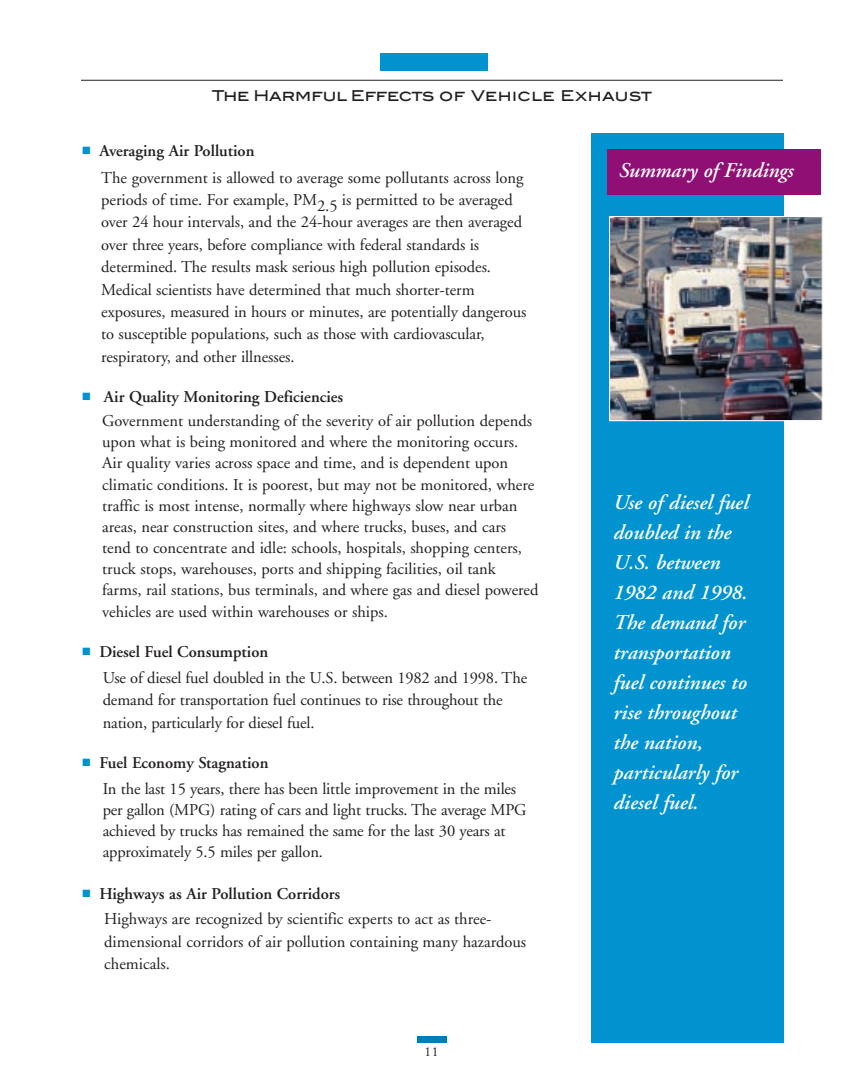
<style>
.page{position:relative;width:864px;height:1080px;background:#fff}
.page>*{position:absolute;margin:0;border:0;box-sizing:border-box;transform-origin:0 0}
.t1{font:italic 600 21px/30px "Adobe Garamond";color:#fff}
.t2{font:16.5px/21.1px "Adobe Garamond";letter-spacing:-.005em;color:#231f20}
.t3{font:500 15px "Blair Md ITCTT";letter-spacing:.01em;color:#231f20}
.t4{font:13.5px "Adobe Garamond";color:#231f20}
.s1{color:#0093d0}
.s2{font-weight:600}
</style>
<div class="page">
<div style="left:417px;top:1037px;width:30px;height:6px;background:#007cb6"></div>
<div style="left:380px;top:53px;width:108px;height:17px;background:#0093d0"></div>
<hr style="left:81px;top:80px;width:702px;height:1px;background:#231f20">
<div style="left:591px;top:134px;width:192px;height:909px;background:#0093d0"></div>
<img style="left:611px;top:218px;width:210px;height:201px">
<div style="left:609px;top:216px;width:214px;height:205px;border:1px solid #fff"></div>
<div style="left:607px;top:150px;width:214px;height:45px;background:#8f0f75"></div>
<p class="t3" style="left:212px;top:86px;width:442px">The Harmful Effects of Vehicle Exhaust</p>
<p class="t2" style="left:101px;top:139px;width:424px;line-height:26.8px;text-indent:-19px"><span class="s1">■</span> <span class="s2">Averaging Air Pollution<br></span>The government is allowed to average some pollutants across long</p>
<p class="t2" style="left:101px;top:190px;width:427px;line-height:22.4px">periods of time. For example, PM2.5 is permitted to be averaged over 24 hour intervals, and the 24-hour averages are then averaged over three years, before compliance with federal standards is determined. The results mask serious high pollution episodes.<br>Medical scientists have determined that much shorter-term exposures, measured in hours or minutes, are potentially dangerous to susceptible populations, such as those with cardiovascular, respiratory, and other illnesses.</p>
<p class="t2" style="left:102px;top:386px;width:431px;line-height:24.2px;text-indent:-20px"><span class="s1">■</span> <span class="s2">Air Quality Monitoring Deficiencies<br></span>Government understanding of the severity of air pollution depends</p>
<p class="t2" style="left:102px;top:433px;width:438px">upon what is being monitored and where the monitoring occurs.<br>Air quality varies across space and time, and is dependent upon climatic conditions. It is poorest, but may not be monitored, where traffic is most intense, normally where highways slow near urban areas, near construction sites, and where trucks, buses, and cars tend to concentrate and idle: schools, hospitals, shopping centers, truck stops, warehouses, ports and shipping facilities, oil tank farms, rail stations, bus terminals, and where gas and diesel powered vehicles are used within warehouses or ships.</p>
<p class="t2" style="left:103px;top:640px;width:426px;line-height:25.5px;text-indent:-20px"><span class="s1">■</span> <span class="s2">Diesel Fuel Consumption<br></span>Use of diesel fuel doubled in the U.S. between 1982 and 1998. The</p>
<p class="t2" style="left:103px;top:690px;width:401px;line-height:22.5px">demand for transportation fuel continues to rise throughout the nation, particularly for diesel fuel.</p>
<p class="t2" style="left:103px;top:751px;width:415px;line-height:25.5px;text-indent:-20px"><span class="s1">■</span> <span class="s2">Fuel Economy Stagnation<br></span>In the last 15 years, there has been little improvement in the miles</p>
<p class="t2" style="left:103px;top:800px;width:425px">per gallon (MPG) rating of cars and light trucks. The average MPG achieved by trucks has remained the same for the last 30 years at approximately 5.5 miles per gallon.</p>
<p class="t2" style="left:104px;top:882px;width:389px;line-height:25.5px;text-indent:-22px"><span class="s1">■</span> <span class="s2">Highways as Air Pollution Corridors<br></span>Highways are recognized by scientific experts to act as three-</p>
<p class="t2" style="left:104px;top:931px;width:423px;line-height:22.5px">dimensional corridors of air pollution containing many hazardous chemicals.</p>
<p class="t4" style="left:424px;top:1047px;width:16px">11</p>
<p class="t1" style="left:619px;top:158px;width:176px">Summary of Findings</p>
<p class="t1" style="left:614px;top:489px;width:137px">Use of diesel fuel doubled in the<br>U.S. between<br>1982 and 1998.<br>The demand for transportation fuel continues to rise throughout the nation, particularly for diesel fuel.</p>
</div>
